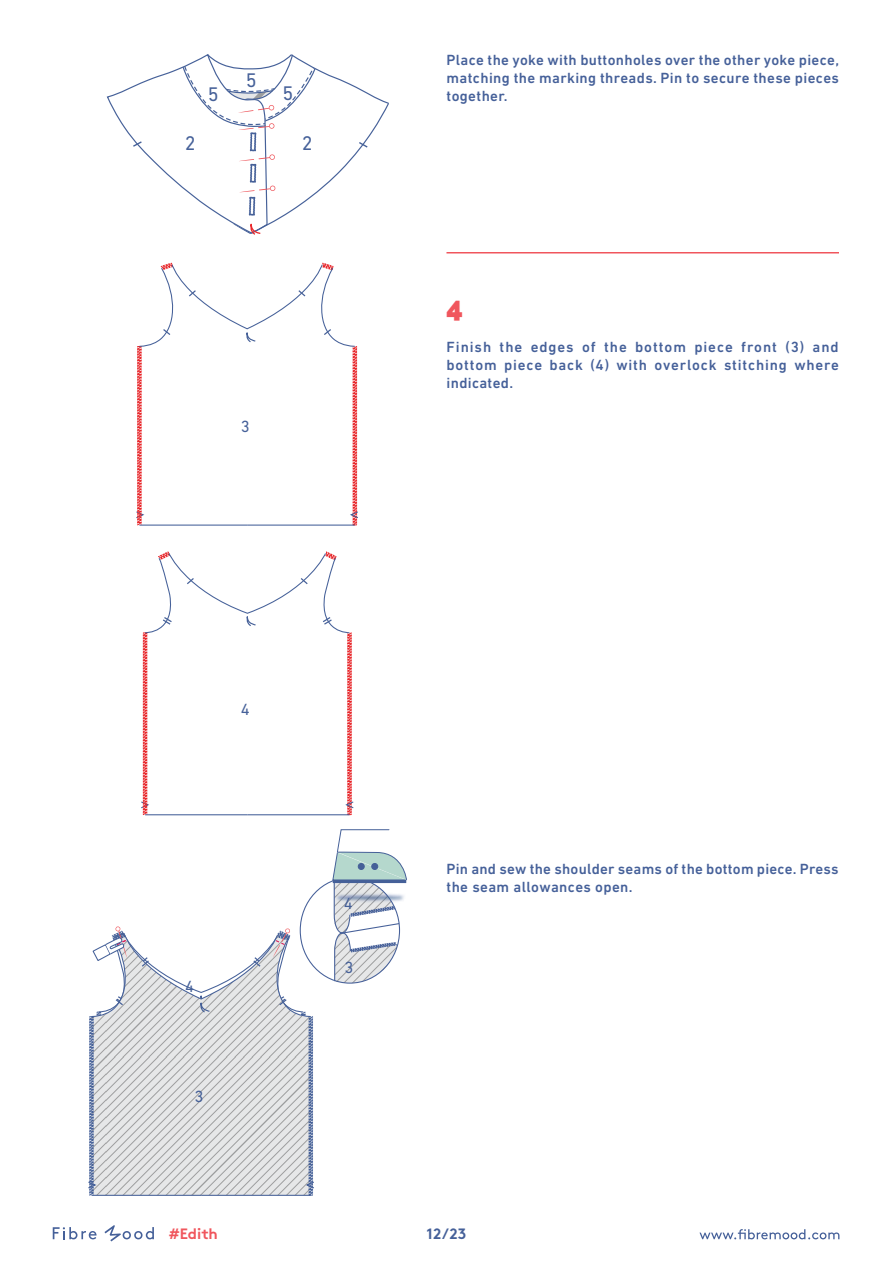
<style>
.page{position:relative;width:893px;height:1263px;background:#fff}
.page>*{position:absolute;margin:0;border:0;box-sizing:border-box;transform-origin:0 0}
.t1{font:900 28.5px "Raleway";color:#f0565d}
.t2{font:20.1px "DIN Next LT Pro";color:#466199}
.t3{font:16.5px "DIN Next LT Pro";color:#466199}
.t4{font:500 15px/18px "DIN Next LT Pro";letter-spacing:.025em;color:#456099;text-align:justify}
.t5{font:700 15px "Brown";letter-spacing:-.01em;color:#f0565d}
.t6{font:700 15px "Brown";color:#456099}
</style>
<div class="page">
<svg style="left:699px;top:1229px;width:140px;height:10px"></svg>
<svg style="left:53px;top:1227px;width:44px;height:12px"></svg>
<svg style="left:104px;top:1225px;width:50px;height:16px"></svg>
<hr style="left:446px;top:252px;width:393px;height:1px;background:#f0565d">
<svg style="left:106px;top:54px;width:283px;height:181px"></svg>
<svg style="left:136px;top:263px;width:222px;height:552px"></svg>
<hr style="left:91px;top:1195px;width:110px;height:1px;background:#466199">
<hr style="left:201px;top:1195px;width:110px;height:1px;background:#466199">
<svg style="left:332px;top:829px;width:64px;height:154px"></svg>
<img style="left:300px;top:842px;width:107px;height:111px">
<svg style="left:88px;top:926px;width:227px;height:269px"></svg>
<h2 class="t2" style="left:246px;top:68px;width:12px">5</h2>
<h2 class="t2" style="left:208px;top:82px;width:12px">5</h2>
<h2 class="t2" style="left:283px;top:82px;width:12px">5</h2>
<h2 class="t2" style="left:185px;top:132px;width:12px">2</h2>
<h2 class="t2" style="left:302px;top:131px;width:12px">2</h2>
<p class="t3" style="left:241px;top:417px;width:10px">3</p>
<p class="t4" style="left:446px;top:51px;width:394px">Place the yoke with buttonholes over the other yoke piece, matching the marking threads. Pin to secure these pieces together.</p>
<h1 class="t1" style="left:446px;top:291px;width:18px">4</h1>
<p class="t4" style="left:446px;top:338px;width:394px">Finish the edges of the bottom piece front (3) and bottom piece back (4) with overlock stitching where indicated.</p>
<p class="t3" style="left:241px;top:700px;width:10px">4</p>
<p class="t3" style="left:185px;top:977px;width:10px">4</p>
<p class="t3" style="left:195px;top:1079px;width:10px">4</p>
<p class="t3" style="left:195px;top:1087px;width:11px">3</p>
<p class="t3" style="left:344px;top:894px;width:11px">4</p>
<p class="t3" style="left:345px;top:958px;width:11px">3</p>
<p class="t4" style="left:446px;top:860px;width:394px">Pin and sew the shoulder seams of the bottom piece. Press the seam allowances open.</p>
<p class="t5" style="left:169px;top:1222px;width:50px">#Edith</p>
<p class="t6" style="left:427px;top:1221px;width:41px">12/23</p>
</div>
